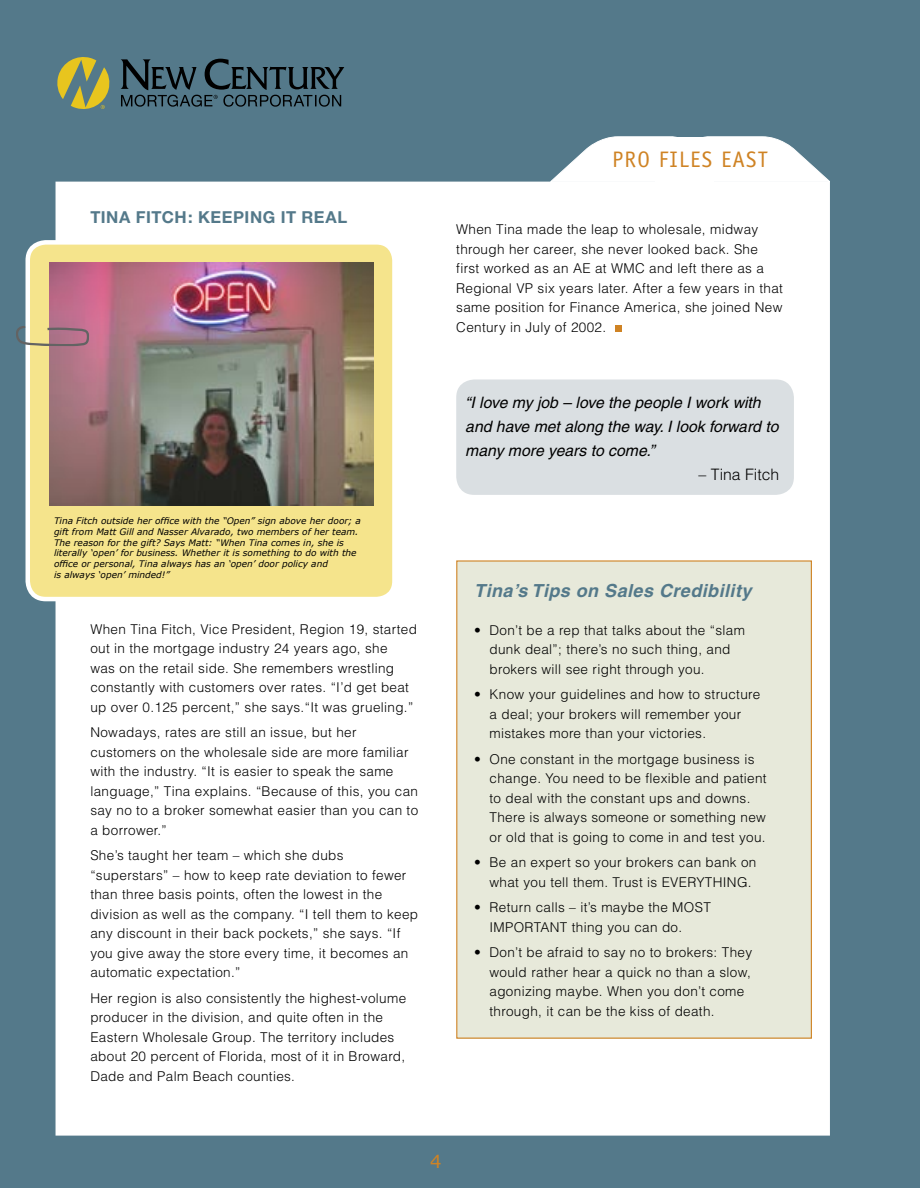
<style>
.page{position:relative;width:920px;height:1188px;background:#54798a}
.page>*{position:absolute;margin:0;border:0;box-sizing:border-box;transform-origin:0 0}
.t1{font:22.5px "Officina Sans";letter-spacing:.05em;color:#cf8324}
.t2{font:italic 700 18px "Helvetica";letter-spacing:.025em;color:#54798a}
.t3{font:18px "Verdana";color:#cf8324}
.t4{font:700 16.5px "Helvetica Neue";letter-spacing:.03em;color:#54798a}
.t5{font:italic 15.75px/24px "Helvetica";color:#000}
.t6{font:300 15.75px "Helvetica";color:#000}
.t7{font:300 13.5px/19.5px "Helvetica";letter-spacing:.025em;color:#000}
.t8{font:italic 9px/10.8px "Verdana";color:#000}
</style>
<div class="page">
<svg style="left:57px;top:57px;width:53px;height:52px"></svg>
<svg style="left:121px;top:59px;width:223px;height:48px"></svg>
<div style="left:56px;top:182px;width:774px;height:954px;background:#fff"></div>
<svg style="left:550px;top:136px;width:280px;height:46px"></svg>
<div style="left:655px;top:137px;width:59px;height:54px;background:#fff"></div>
<div style="left:456px;top:380px;width:338px;height:115px;background:#dadfe2"></div>
<div style="left:457px;top:561px;width:354px;height:477px;background:#e7e9da"></div>
<svg style="left:25px;top:238px;width:374px;height:361px;background:#f2e399"></svg>
<img style="left:49px;top:263px;width:324px;height:242px">
<svg style="left:16px;top:325px;width:73px;height:22px;background:#ae9189"></svg>
<div style="left:614px;top:325px;width:7px;height:7px;background:#cf8324"></div>
<p class="t4" style="left:90px;top:207px;width:258px">TINA FITCH: KEEPING IT REAL</p>
<p class="t8" style="left:54px;top:515px;width:308px">Tina Fitch outside her office with the “Open” sign above her door; a gift from Matt Gill and Nasser Alvarado, two members of her team.<br>The reason for the gift? Says Matt: “When Tina comes in, she is literally ‘open’ for business. Whether it is something to do with the office or personal, Tina always has an ‘open’ door policy and<br>is always ‘open’ minded!”</p>
<p class="t7" style="left:90px;top:619px;width:328px">When Tina Fitch, Vice President, Region 19, started out in the mortgage industry 24 years ago, she<br>was on the retail side. She remembers wrestling constantly with customers over rates. “I’d get beat up over 0.125 percent,” she says.“It was grueling.”</p>
<p class="t7" style="left:90px;top:722px;width:329px">Nowadays, rates are still an issue, but her customers on the wholesale side are more familiar with the industry. “It is easier to speak the same language,” Tina explains. “Because of this, you can say no to a broker somewhat easier than you can to a borrower.”</p>
<p class="t7" style="left:90px;top:845px;width:329px">She’s taught her team – which she dubs “superstars” – how to keep rate deviation to fewer than three basis points, often the lowest in the division as well as the company. “I tell them to keep any discount in their back pockets,” she says. “If you give away the store every time, it becomes an automatic expectation.”</p>
<p class="t7" style="left:90px;top:988px;width:317px">Her region is also consistently the highest-volume producer in the division, and quite often in the Eastern Wholesale Group. The territory includes about 20 percent of Florida, most of it in Broward, Dade and Palm Beach counties.</p>
<h1 class="t1" style="left:612px;top:147px;width:157px">PRO FILES EAST</h1>
<p class="t7" style="left:456px;top:219px;width:328px">When Tina made the leap to wholesale, midway through her career, she never looked back. She first worked as an AE at WMC and left there as a Regional VP six years later. After a few years in that same position for Finance America, she joined New Century in July of 2002.</p>
<p class="t5" style="left:465px;top:391px;width:315px">“I love my job – love the people I work with and have met along the way. I look forward to many more years to come.”</p>
<p class="t6" style="left:698px;top:465px;width:82px">– Tina Fitch</p>
<h2 class="t2" style="left:474px;top:580px;width:279px">Tina’s Tips on Sales Credibility</h2>
<p class="t7" style="left:489px;top:620px;width:257px;text-indent:-15px">• Don’t be a rep that talks about the “slam dunk deal”; there’s no such thing, and brokers will see right through you.</p>
<p class="t7" style="left:489px;top:684px;width:272px;text-indent:-15px">• Know your guidelines and how to structure a deal; your brokers will remember your mistakes more than your victories.</p>
<p class="t7" style="left:489px;top:749px;width:279px;text-indent:-15px">• One constant in the mortgage business is change. You need to be flexible and patient to deal with the constant ups and downs.<br>There is always someone or something new or old that is going to come in and test you.</p>
<p class="t7" style="left:489px;top:852px;width:268px;text-indent:-15px">• Be an expert so your brokers can bank on what you tell them. Trust is EVERYTHING.</p>
<p class="t7" style="left:489px;top:897px;width:223px;text-indent:-15px">• Return calls – it’s maybe the MOST<br>IMPORTANT thing you can do.</p>
<p class="t7" style="left:489px;top:942px;width:264px;text-indent:-15px">• Don’t be afraid to say no to brokers: They would rather hear a quick no than a slow, agonizing maybe. When you don’t come through, it can be the kiss of death.</p>
<h2 class="t3" style="left:430px;top:1150px;width:13px">4</h2>
</div>
